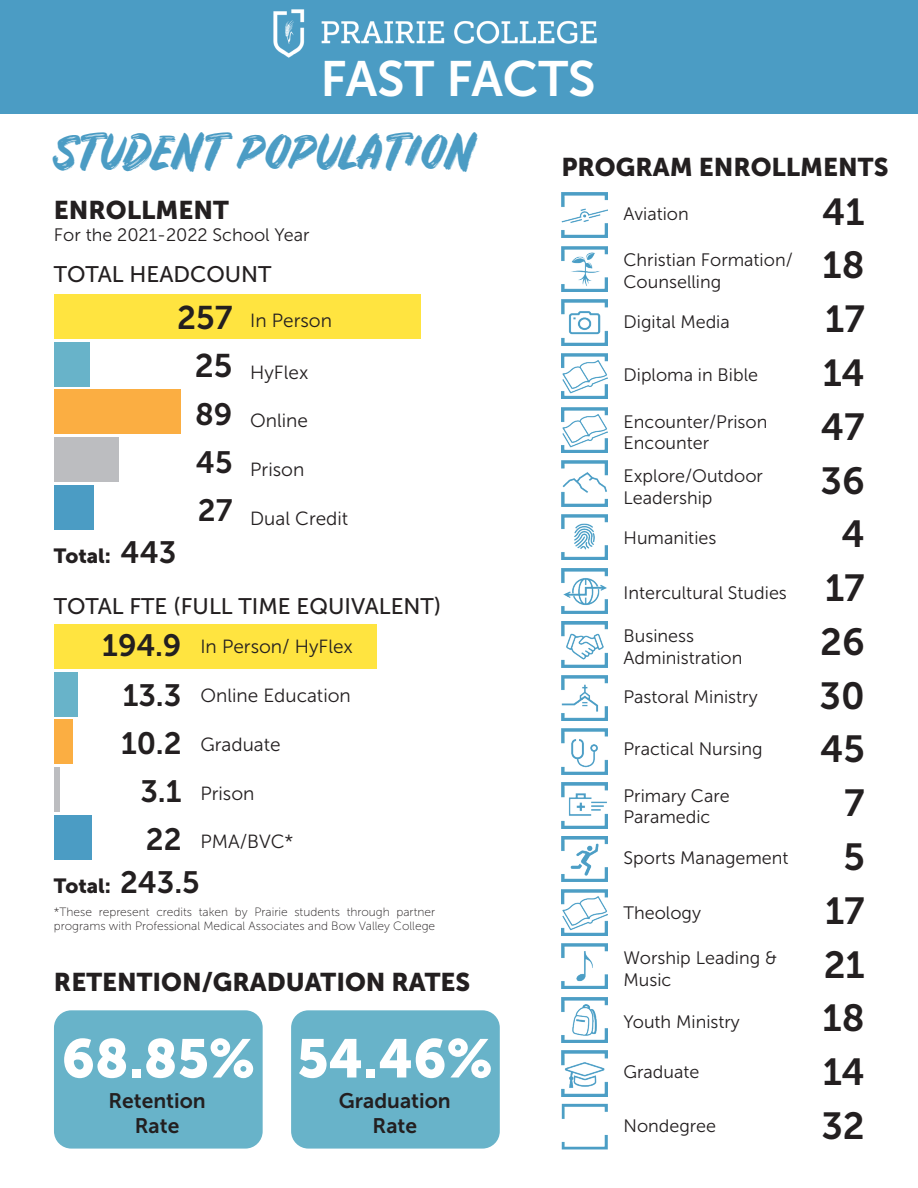
<style>
.page{position:relative;width:918px;height:1188px;background:#fff}
.page>*{position:absolute;margin:0;border:0;box-sizing:border-box;transform-origin:0 0}
.t1{font:54px "Museo Sans 900";color:#fff}
.t2{font:49.5px "Museo Sans 700";color:#fff}
.t3{font:45px "Rustico";color:#4b9cc4}
.t4{font:37.65px "Museo Sans 700";color:#231f20}
.t5{font:37.5px "Museo Sans 700";color:#231f20}
.t6{font:32.7px/48.3px "Museo Sans 700";color:#231f20;text-align:center}
.t7{font:30.75px/48.6px "Museo Sans 700";color:#231f20;text-align:justify}
.t8{font:25.5px "Museo Sans 900";color:#231f20}
.t9{font:22.5px "Museo Sans 500";color:#231f20}
.t10{font:21px/25.2px "Museo Sans 700";color:#231f20;text-align:center}
.t11{font:20.4px "Museo Sans 900";color:#231f20}
.t12{font:19.05px "Museo Sans 300";color:#231f20}
.t13{font:18px/21.6px "Museo Sans 300";color:#231f20}
.t14{font:12px/14.4px "Museo Sans 100";color:#231f20}
.s1{font-family:"Museo Sans 700";font-size:30.75px}
</style>
<div class="page">
<div style="left:291px;top:1010px;width:209px;height:139px;background:#68b3c9;border-radius:17px"></div>
<div style="left:0;top:0;width:918px;height:113px;background:#4b9cc4"></div>
<div style="left:54px;top:1010px;width:209px;height:139px;background:#68b3c9;border-radius:17px"></div>
<img style="left:562px;top:246px;width:46px;height:46px">
<img style="left:562px;top:836px;width:46px;height:46px">
<img style="left:562px;top:997px;width:46px;height:46px">
<img style="left:562px;top:353px;width:46px;height:46px">
<img style="left:562px;top:568px;width:46px;height:45px">
<img style="left:562px;top:675px;width:46px;height:46px">
<img style="left:562px;top:729px;width:46px;height:45px">
<img style="left:562px;top:192px;width:46px;height:46px">
<img style="left:562px;top:300px;width:46px;height:45px">
<img style="left:562px;top:944px;width:46px;height:45px">
<img style="left:562px;top:461px;width:46px;height:45px">
<img style="left:562px;top:783px;width:46px;height:45px">
<img style="left:562px;top:514px;width:46px;height:46px">
<img style="left:562px;top:622px;width:46px;height:45px">
<img style="left:562px;top:1051px;width:46px;height:45px">
<img style="left:562px;top:407px;width:46px;height:45px">
<img style="left:562px;top:890px;width:46px;height:45px">
<img style="left:562px;top:1135px;width:46px;height:14px">
<img style="left:562px;top:1104px;width:46px;height:15px">
<div style="left:54px;top:294px;width:366px;height:45px;background:#ffe440"></div>
<div style="left:54px;top:342px;width:36px;height:44px;background:#68b3c9"></div>
<div style="left:54px;top:389px;width:127px;height:45px;background:#fbae42"></div>
<div style="left:54px;top:437px;width:65px;height:45px;background:#bcbdc0"></div>
<div style="left:54px;top:485px;width:39px;height:45px;background:#4b9cc4"></div>
<div style="left:54px;top:624px;width:323px;height:45px;background:#ffe440"></div>
<div style="left:54px;top:672px;width:23px;height:44px;background:#68b3c9"></div>
<div style="left:54px;top:720px;width:19px;height:44px;background:#fbae42"></div>
<div style="left:54px;top:767px;width:6px;height:45px;background:#bcbdc0"></div>
<div style="left:54px;top:815px;width:38px;height:45px;background:#4b9cc4"></div>
<img style="left:273px;top:9px;width:324px;height:49px">
<h2 class="t2" style="left:321px;top:51px;width:276px">FAST FACTS</h2>
<h3 class="t3" style="left:54px;top:125px;width:422px">STUDENT POPULATION</h3>
<h3 class="t8" style="left:54px;top:196px;width:177px">ENROLLMENT</h3>
<p class="t13" style="left:54px;top:224px;width:257px">For the 2021-2022 School Year</p>
<p class="t9" style="left:54px;top:262px;width:219px">TOTAL HEADCOUNT</p>
<h3 class="t6" style="left:177px;top:293px;width:57px">257<br>25</h3>
<h3 class="t7" style="left:195px;top:390px;width:39px">89<br>45<br>27</h3>
<p class="t11" style="left:54px;top:544px;width:124px">Total: <span class="s1">443</span></p>
<p class="t12" style="left:250px;top:310px;width:83px">In Person</p>
<p class="t12" style="left:250px;top:362px;width:60px">HyFlex</p>
<p class="t12" style="left:250px;top:410px;width:59px">Online</p>
<p class="t12" style="left:250px;top:459px;width:56px">Prison</p>
<p class="t12" style="left:250px;top:508px;width:100px">Dual Credit</p>
<p class="t9" style="left:54px;top:593px;width:389px">TOTAL FTE (FULL TIME EQUIVALENT)</p>
<h3 class="t7" style="left:102px;top:621px;width:81px;text-align:right">194.9<br>13.3<br>10.2<br>3.1<br>22</h3>
<p class="t12" style="left:200px;top:637px;width:154px">In Person/ HyFlex</p>
<p class="t12" style="left:200px;top:685px;width:152px">Online Education</p>
<p class="t12" style="left:200px;top:734px;width:82px">Graduate</p>
<p class="t12" style="left:200px;top:783px;width:56px">Prison</p>
<p class="t12" style="left:200px;top:831px;width:95px">PMA/BVC*</p>
<p class="t11" style="left:54px;top:874px;width:147px">Total: <span class="s1">243.5</span></p>
<p class="t14" style="left:54px;top:905px;width:383px">*These represent credits taken by Prairie students through partner programs with Professional Medical Associates and Bow Valley College</p>
<h3 class="t8" style="left:54px;top:967px;width:418px">RETENTION/GRADUATION RATES</h3>
<h1 class="t1" style="left:62px;top:1028px;width:433px">68.85% 54.46%</h1>
<p class="t10" style="left:108px;top:1088px;width:99px">Retention<br>Rate</p>
<p class="t10" style="left:339px;top:1088px;width:113px">Graduation<br>Rate</p>
<h3 class="t8" style="left:561px;top:152px;width:329px">PROGRAM ENROLLMENTS</h3>
<p class="t13" style="left:624px;top:203px;width:67px">Aviation</p>
<h3 class="t5" style="left:822px;top:191px;width:44px">41</h3>
<p class="t13" style="left:624px;top:250px;width:171px">Christian Formation/<br>Counselling</p>
<p class="t13" style="left:624px;top:311px;width:108px">Digital Media</p>
<h3 class="t5" style="left:825px;top:298px;width:41px">17</h3>
<h3 class="t5" style="left:823px;top:245px;width:44px">18</h3>
<p class="t13" style="left:624px;top:364px;width:136px">Diploma in Bible</p>
<h3 class="t5" style="left:823px;top:352px;width:43px">14</h3>
<p class="t13" style="left:624px;top:411px;width:145px">Encounter/Prison<br>Encounter</p>
<p class="t13" style="left:624px;top:466px;width:141px">Explore/Outdoor<br>Leadership</p>
<h3 class="t4" style="left:820px;top:460px;width:46px">36</h3>
<h3 class="t4" style="left:821px;top:406px;width:45px">47</h3>
<p class="t13" style="left:624px;top:527px;width:94px">Humanities</p>
<h3 class="t4" style="left:841px;top:513px;width:25px">4</h3>
<p class="t13" style="left:624px;top:582px;width:165px">Intercultural Studies</p>
<p class="t13" style="left:624px;top:625px;width:120px">Business<br>Administration</p>
<h3 class="t4" style="left:820px;top:621px;width:46px">26</h3>
<h3 class="t4" style="left:825px;top:567px;width:41px">17</h3>
<p class="t13" style="left:624px;top:686px;width:136px">Pastoral Ministry</p>
<h3 class="t4" style="left:820px;top:675px;width:47px">30</h3>
<p class="t13" style="left:624px;top:738px;width:140px">Practical Nursing</p>
<p class="t13" style="left:624px;top:785px;width:108px">Primary Care<br>Paramedic</p>
<h3 class="t4" style="left:844px;top:782px;width:22px">7</h3>
<h3 class="t4" style="left:820px;top:728px;width:46px">45</h3>
<p class="t13" style="left:624px;top:847px;width:167px">Sports Management</p>
<h3 class="t4" style="left:843px;top:836px;width:23px">5</h3>
<p class="t13" style="left:624px;top:902px;width:79px">Theology</p>
<p class="t13" style="left:624px;top:947px;width:155px">Worship Leading &amp;<br>Music</p>
<h3 class="t4" style="left:824px;top:944px;width:43px">21</h3>
<h3 class="t4" style="left:825px;top:890px;width:41px">17</h3>
<p class="t13" style="left:624px;top:1011px;width:118px">Youth Ministry</p>
<h3 class="t4" style="left:823px;top:997px;width:44px">18</h3>
<p class="t13" style="left:624px;top:1061px;width:77px">Graduate</p>
<h3 class="t4" style="left:823px;top:1051px;width:44px">14</h3>
<p class="t13" style="left:624px;top:1115px;width:94px">Nondegree</p>
<h3 class="t4" style="left:821px;top:1105px;width:45px">32</h3>
</div>
